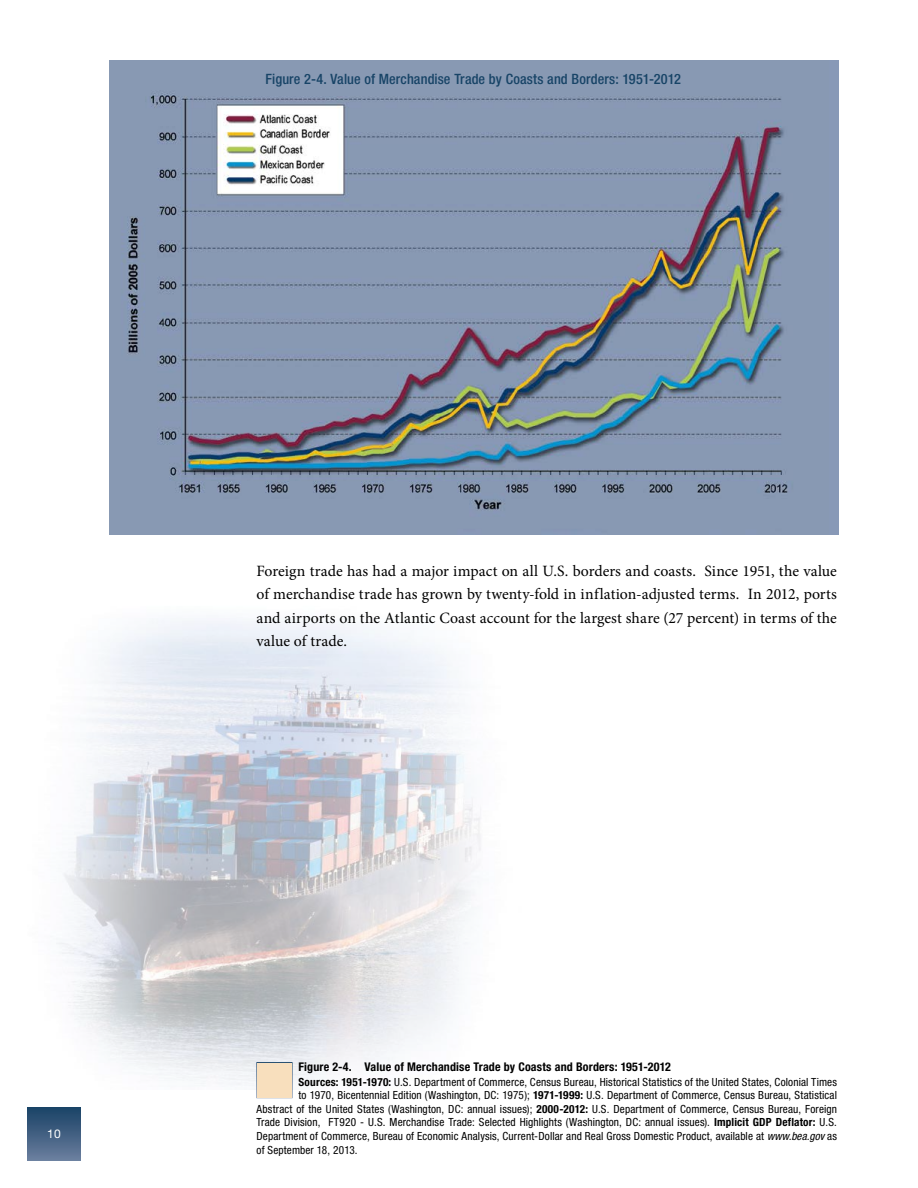
<style>
.page{position:relative;width:918px;height:1188px;background:#fff}
.page>*{position:absolute;margin:0;border:0;box-sizing:border-box;transform-origin:0 0}
.t1{font:15.75px/23.2px "Minion Pro";letter-spacing:.005em;color:#000;text-align:justify}
.t2{font:500 condensed 14.25px "Helvetica Neue LT Std";letter-spacing:.005em;color:#184467}
.t3{font:700 condensed 12px "Helvetica Neue LT Std";letter-spacing:.015em;color:#000}
.t4{font:12px "Helvetica Neue LT Std";color:#fff}
.t5{font:condensed 11.25px "Helvetica Neue LT Std";letter-spacing:.01em;color:#000}
.s1{font-weight:700}
.s2{font-style:italic}
</style>
<div class="page">
<div style="left:27px;top:1107px;width:54px;height:54px;background:linear-gradient(to bottom,#194266,#6a7e9e)"></div>
<img style="left:56px;top:620px;width:425px;height:466px">
<img style="left:110px;top:61px;width:728px;height:474px">
<div style="left:256px;top:1062px;width:37px;height:36px;background:#f8dfbd"></div>
<p class="t4" style="left:47px;top:1127px;width:15px">10</p>
<p class="t2" style="left:266px;top:70px;width:417px">Figure 2-4. Value of Merchandise Trade by Coasts and Borders: 1951-2012</p>
<p class="t1" style="left:256px;top:559px;width:582px">Foreign trade has had a major impact on all U.S. borders and coasts. Since 1951, the value of merchandise trade has grown by twenty-fold in inflation-adjusted terms. In 2012, ports and airports on the Atlantic Coast account for the largest share (27 percent) in terms of the value of trade.</p>
<p class="t3" style="left:299px;top:1059px;width:374px">Figure 2-4. Value of Merchandise Trade by Coasts and Borders: 1951-2012</p>
<p class="t5" style="left:299px;top:1075px;width:540px"><span class="s1">Sources: 1951-1970:</span> U.S. Department of Commerce, Census Bureau, Historical Statistics of the United States, Colonial Times</p>
<p class="t5" style="left:299px;top:1089px;width:540px">to 1970, Bicentennial Edition (Washington, DC: 1975); <span class="s1">1971-1999:</span> U.S. Department of Commerce, Census Bureau, Statistical</p>
<p class="t5" style="left:257px;top:1102px;width:582px">Abstract of the United States (Washington, DC: annual issues); <span class="s1">2000-2012:</span> U.S. Department of Commerce, Census Bureau, Foreign</p>
<p class="t5" style="left:257px;top:1116px;width:582px">Trade Division, FT920 - U.S. Merchandise Trade: Selected Highlights (Washington, DC: annual issues). <span class="s1">Implicit GDP Deflator:</span> U.S.</p>
<p class="t5" style="left:257px;top:1129px;width:582px">Department of Commerce, Bureau of Economic Analysis, Current-Dollar and Real Gross Domestic Product, available at <span class="s2">www.bea.gov</span> as</p>
<p class="t5" style="left:257px;top:1143px;width:103px">of September 18, 2013.</p>
</div>
